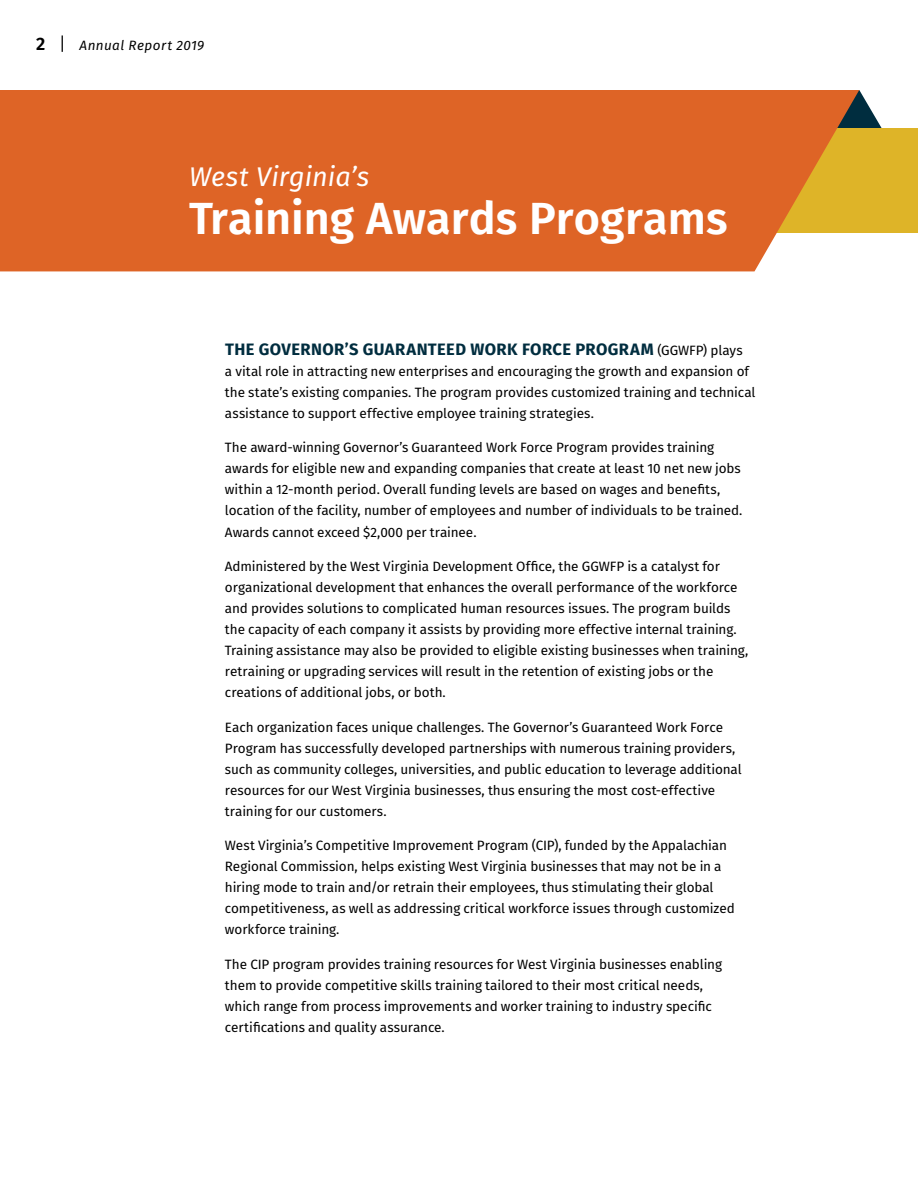
<style>
.page{position:relative;width:918px;height:1188px;background:#fff}
.page>*{position:absolute;margin:0;border:0;box-sizing:border-box;transform-origin:0 0}
.t1{font:600 45px "Fira Sans";color:#fff}
.t2{font:italic 27px "Fira Sans";color:#fff}
.t3{font:700 16.5px "Fira Sans";letter-spacing:.025em;color:#002d3f}
.t4{font:13.5px/21px "Fira Sans";letter-spacing:-.01em;color:#000}
.t5{font:italic 13.5px "Fira Sans";letter-spacing:.03em;color:#000}
.s1{font-weight:600;font-style:normal;font-size:18px}
.s2{font-style:normal;font-size:18px}
.s3{font-weight:400;font-size:13.5px;color:#000}
</style>
<div class="page">
<svg style="left:859px;top:90px;width:23px;height:38px"></svg>
<div style="left:0;top:128px;width:918px;height:105px;background:#deb428"></div>
<div style="left:0;top:90px;width:859px;height:181px;background:#de6426"></div>
<p class="t5" style="left:36px;top:36px;width:170px"><span class="s1">2</span> <span class="s2">|</span> Annual Report 2019</p>
<h2 class="t2" style="left:189px;top:158px;width:182px">West Virginia’s</h2>
<h1 class="t1" style="left:189px;top:187px;width:540px">Training Awards Programs</h1>
<p class="t3" style="left:225px;top:338px;width:519px">THE GOVERNOR’S GUARANTEED WORK FORCE PROGRAM <span class="s3">(GGWFP) plays</span></p>
<p class="t4" style="left:225px;top:362px;width:532px">a vital role in attracting new enterprises and encouraging the growth and expansion of the state’s existing companies. The program provides customized training and technical assistance to support effective employee training strategies.</p>
<p class="t4" style="left:225px;top:438px;width:519px">The award-winning Governor’s Guaranteed Work Force Program provides training awards for eligible new and expanding companies that create at least 10 net new jobs within a 12-month period. Overall funding levels are based on wages and benefits, location of the facility, number of employees and number of individuals to be trained.<br>Awards cannot exceed $2,000 per trainee.</p>
<p class="t4" style="left:225px;top:557px;width:525px">Administered by the West Virginia Development Office, the GGWFP is a catalyst for organizational development that enhances the overall performance of the workforce and provides solutions to complicated human resources issues. The program builds the capacity of each company it assists by providing more effective internal training.<br>Training assistance may also be provided to eligible existing businesses when training, retraining or upgrading services will result in the retention of existing jobs or the creations of additional jobs, or both.</p>
<p class="t4" style="left:225px;top:717px;width:518px">Each organization faces unique challenges. The Governor’s Guaranteed Work Force Program has successfully developed partnerships with numerous training providers, such as community colleges, universities, and public education to leverage additional resources for our West Virginia businesses, thus ensuring the most cost-effective training for our customers.</p>
<p class="t4" style="left:225px;top:836px;width:511px">West Virginia’s Competitive Improvement Program (CIP), funded by the Appalachian Regional Commission, helps existing West Virginia businesses that may not be in a hiring mode to train and/or retrain their employees, thus stimulating their global competitiveness, as well as addressing critical workforce issues through customized workforce training.</p>
<p class="t4" style="left:225px;top:954px;width:499px">The CIP program provides training resources for West Virginia businesses enabling them to provide competitive skills training tailored to their most critical needs, which range from process improvements and worker training to industry specific certifications and quality assurance.</p>
</div>
